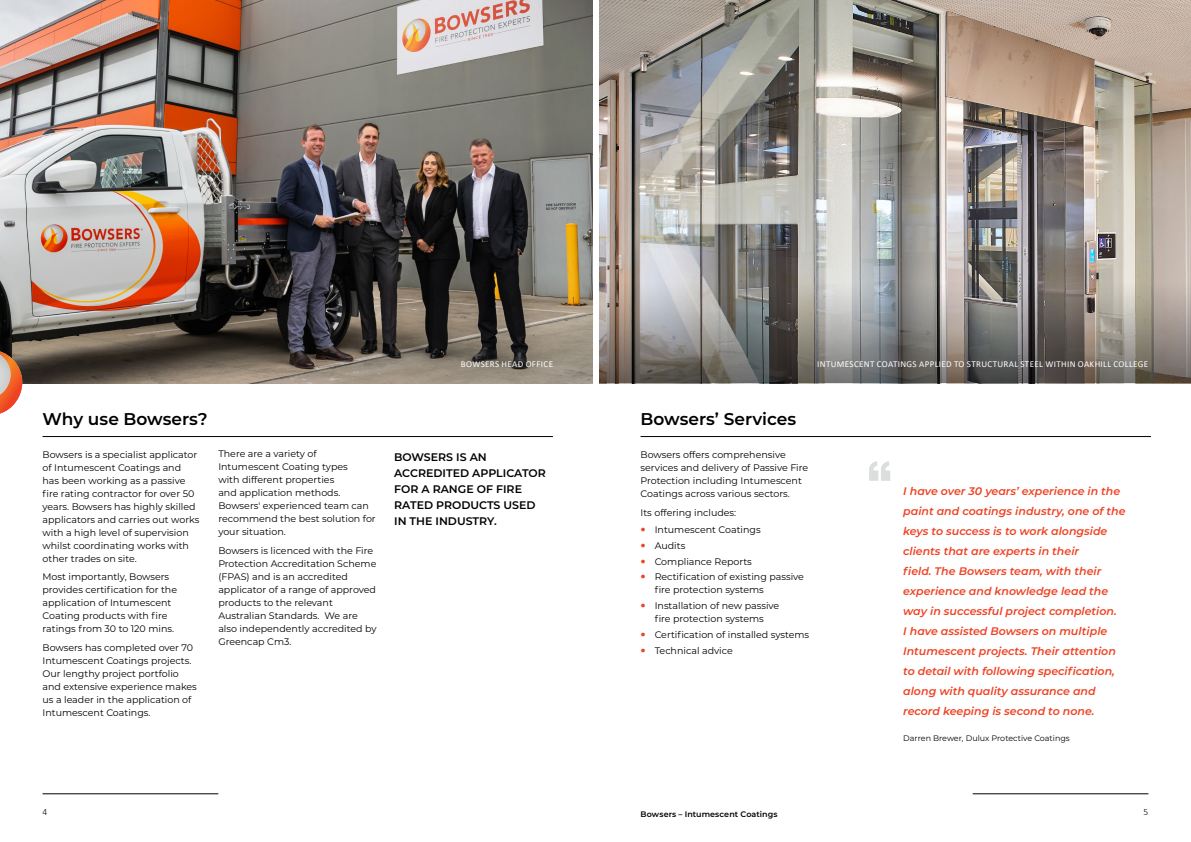
<style>
.page{position:relative;width:1191px;height:842px;background:#fff}
.page>*{position:absolute;margin:0;border:0;box-sizing:border-box;transform-origin:0 0}
.t1{font:600 17px "Montserrat";color:#000}
.t2{font:italic 600 11px/20px "Montserrat";color:#ef4223}
.t3{font:600 11px/16px "Montserrat";color:#000}
.t4{font:9.5px/13px "Montserrat";color:#000}
.t5{font:300 9.5px "Calibri";color:#000}
.t6{font:9px "Calibri";letter-spacing:.04em;color:#fff}
.t7{font:8px "Montserrat";color:#000}
.t8{font:600 8px "Montserrat";letter-spacing:.01em;color:#000}
</style>
<div class="page">
<hr style="left:43px;top:436px;width:510px;height:1px;background:#000">
<img style="left:0;top:0;width:1191px;height:383px">
<svg style="left:0;top:350px;width:22px;height:64px"></svg>
<hr style="left:640px;top:436px;width:511px;height:1px;background:#000">
<svg style="left:598px;top:281px;width:593px;height:101px"></svg>
<svg style="left:869px;top:461px;width:21px;height:20px"></svg>
<div style="left:592px;top:0;width:6px;height:842px;background:#fff"></div>
<hr style="left:43px;top:793px;width:175px;height:1px;background:#000">
<hr style="left:972px;top:793px;width:176px;height:1px;background:#000">
<p class="t6" style="left:461px;top:360px;width:94px">BOWSERS HEAD OFFICE</p>
<h1 class="t1" style="left:43px;top:407px;width:166px">Why use Bowsers?</h1>
<p class="t4" style="left:43px;top:447px;width:158px">Bowsers is a specialist applicator of Intumescent Coatings and has been working as a passive fire rating contractor for over 50 years. Bowsers has highly skilled applicators and carries out works with a high level of supervision whilst coordinating works with other trades on site.</p>
<p class="t4" style="left:43px;top:570px;width:136px">Most importantly, Bowsers provides certification for the application of Intumescent<br>Coating products with fire ratings from 30 to 120 mins.</p>
<p class="t4" style="left:43px;top:641px;width:156px">Bowsers has completed over 70<br>Intumescent Coatings projects.<br>Our lengthy project portfolio and extensive experience makes us a leader in the application of<br>Intumescent Coatings.</p>
<p class="t4" style="left:218px;top:447px;width:159px">There are a variety of<br>Intumescent Coating types<br>with different properties<br>and application methods.<br>Bowsers' experienced team can recommend the best solution for your situation.</p>
<p class="t4" style="left:218px;top:544px;width:160px">Bowsers is licenced with the Fire<br>Protection Accreditation Scheme (FPAS) and is an accredited applicator of a range of approved products to the relevant<br>Australian Standards. We are also independently accredited by<br>Greencap Cm3.</p>
<p class="t3" style="left:394px;top:448px;width:153px">BOWSERS IS AN<br>ACCREDITED APPLICATOR<br>FOR A RANGE OF FIRE<br>RATED PRODUCTS USED<br>IN THE INDUSTRY.</p>
<p class="t6" style="left:817px;top:360px;width:332px">INTUMESCENT COATINGS APPLIED TO STRUCTURAL STEEL WITHIN OAKHILL COLLEGE</p>
<h1 class="t1" style="left:640px;top:407px;width:157px">Bowsers’ Services</h1>
<p class="t4" style="left:640px;top:448px;width:169px">Bowsers offers comprehensive services and delivery of Passive Fire Protection including Intumescent Coatings across various sectors.</p>
<p class="t4" style="left:654px;top:503px;width:107px;line-height:17.3px;text-indent:-14px">Its offering includes:<br>Intumescent Coatings</p>
<p class="t4" style="left:654px;top:537px;width:151px;line-height:15.8px">Audits<br>Compliance Reports<br>Rectification of existing passive</p>
<p class="t4" style="left:654px;top:582px;width:126px;line-height:15.8px">fire protection systems<br>Installation of new passive</p>
<p class="t4" style="left:654px;top:611px;width:156px;line-height:15.8px">fire protection systems<br>Certification of installed systems<br>Technical advice</p>
<p class="t2" style="left:903px;top:481px;width:224px">I have over 30 years’ experience in the paint and coatings industry, one of the keys to success is to work alongside clients that are experts in their<br>field. The Bowsers team, with their experience and knowledge lead the way in successful project completion.<br>I have assisted Bowsers on multiple Intumescent projects. Their attention to detail with following specification, along with quality assurance and record keeping is second to none.</p>
<p class="t7" style="left:903px;top:733px;width:168px">Darren Brewer, Dulux Protective Coatings</p>
<p class="t5" style="left:43px;top:808px;width:6px">4</p>
<p class="t8" style="left:640px;top:808px;width:138px">Bowsers – Intumescent Coatings</p>
<p class="t5" style="left:1143px;top:808px;width:6px">5</p>
</div>
